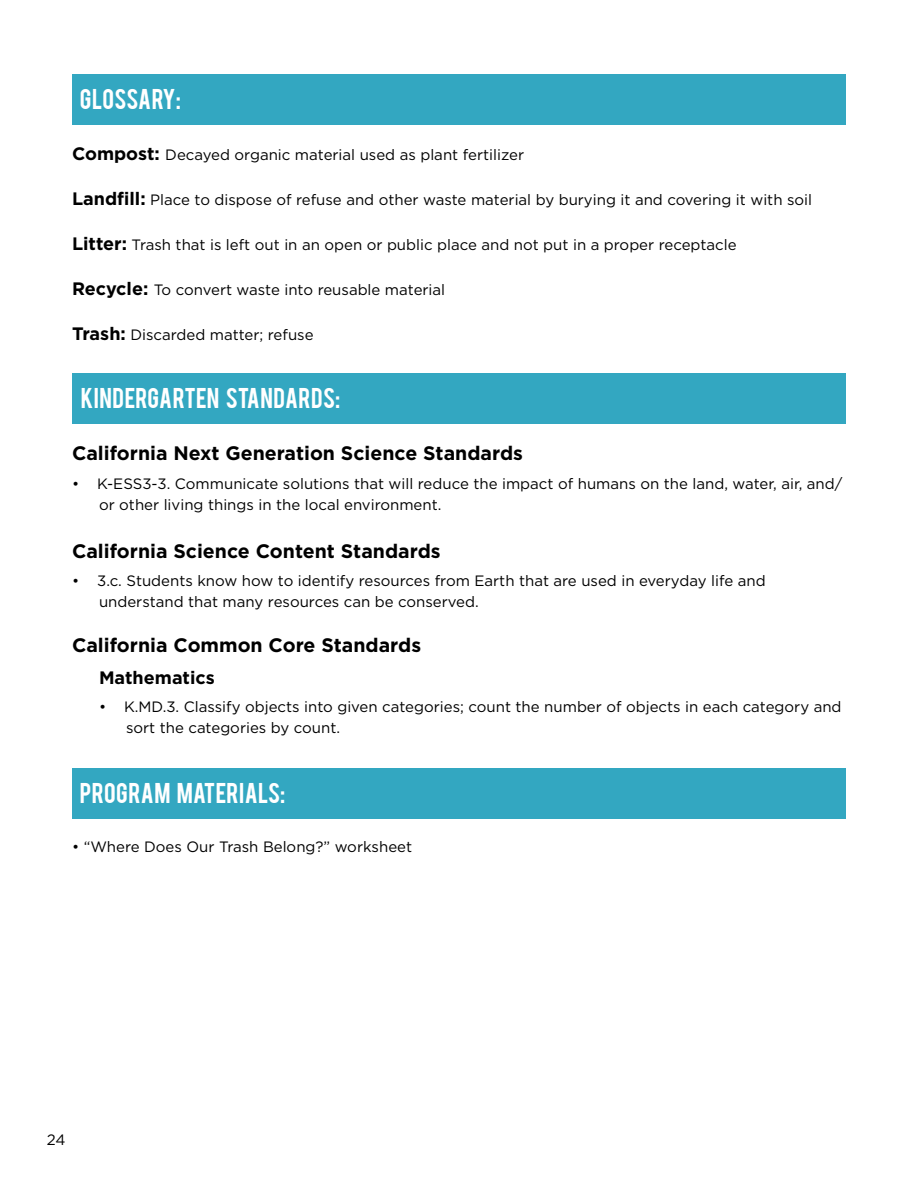
<style>
.page{position:relative;width:918px;height:1188px;background:#fff}
.page>*{position:absolute;margin:0;border:0;box-sizing:border-box;transform-origin:0 0}
.t1{font:22.5px "Bebas";letter-spacing:.015em;color:#fff}
.t2{font:700 19.5px "Gotham";color:#000}
.t3{font:700 18px "Gotham";color:#000}
.t4{font:15px/21px "Gotham";color:#000}
.s1{font-weight:700;font-size:18px}
</style>
<div class="page">
<div style="left:72px;top:768px;width:774px;height:51px;background:#33a7c1"></div>
<div style="left:72px;top:74px;width:774px;height:50px;background:#33a7c1"></div>
<div style="left:72px;top:373px;width:774px;height:50px;background:#33a7c1"></div>
<h1 class="t1" style="left:80px;top:83px;width:102px">GLOSSARY:</h1>
<p class="t4" style="left:72px;top:144px;width:454px"><span class="s1">Compost:</span> Decayed organic material used as plant fertilizer</p>
<p class="t4" style="left:72px;top:189px;width:742px"><span class="s1">Landfill:</span> Place to dispose of refuse and other waste material by burying it and covering it with soil</p>
<p class="t4" style="left:72px;top:234px;width:666px"><span class="s1">Litter:</span> Trash that is left out in an open or public place and not put in a proper receptacle</p>
<p class="t4" style="left:72px;top:279px;width:375px"><span class="s1">Recycle:</span> To convert waste into reusable material</p>
<p class="t4" style="left:72px;top:324px;width:243px"><span class="s1">Trash:</span> Discarded matter; refuse</p>
<h1 class="t1" style="left:81px;top:382px;width:261px">KINDERGARTEN STANDARDS:</h1>
<h2 class="t2" style="left:72px;top:442px;width:453px">California Next Generation Science Standards</h2>
<p class="t4" style="left:99px;top:472px;width:745px;text-indent:-27px">• K-ESS3-3. Communicate solutions that will reduce the impact of humans on the land, water, air, and/ or other living things in the local environment.</p>
<h2 class="t2" style="left:72px;top:539px;width:370px">California Science Content Standards</h2>
<p class="t4" style="left:99px;top:570px;width:668px;text-indent:-27px">• 3.c. Students know how to identify resources from Earth that are used in everyday life and understand that many resources can be conserved.</p>
<h2 class="t2" style="left:72px;top:634px;width:351px">California Common Core Standards</h2>
<p class="t3" style="left:99px;top:667px;width:117px">Mathematics</p>
<p class="t4" style="left:126px;top:696px;width:717px;text-indent:-27px">• K.MD.3. Classify objects into given categories; count the number of objects in each category and sort the categories by count.</p>
<h1 class="t1" style="left:80px;top:777px;width:207px">PROGRAM MATERIALS:</h1>
<p class="t4" style="left:72px;top:836px;width:342px">• “Where Does Our Trash Belong?” worksheet</p>
<p class="t4" style="left:47px;top:1129px;width:20px">24</p>
</div>
